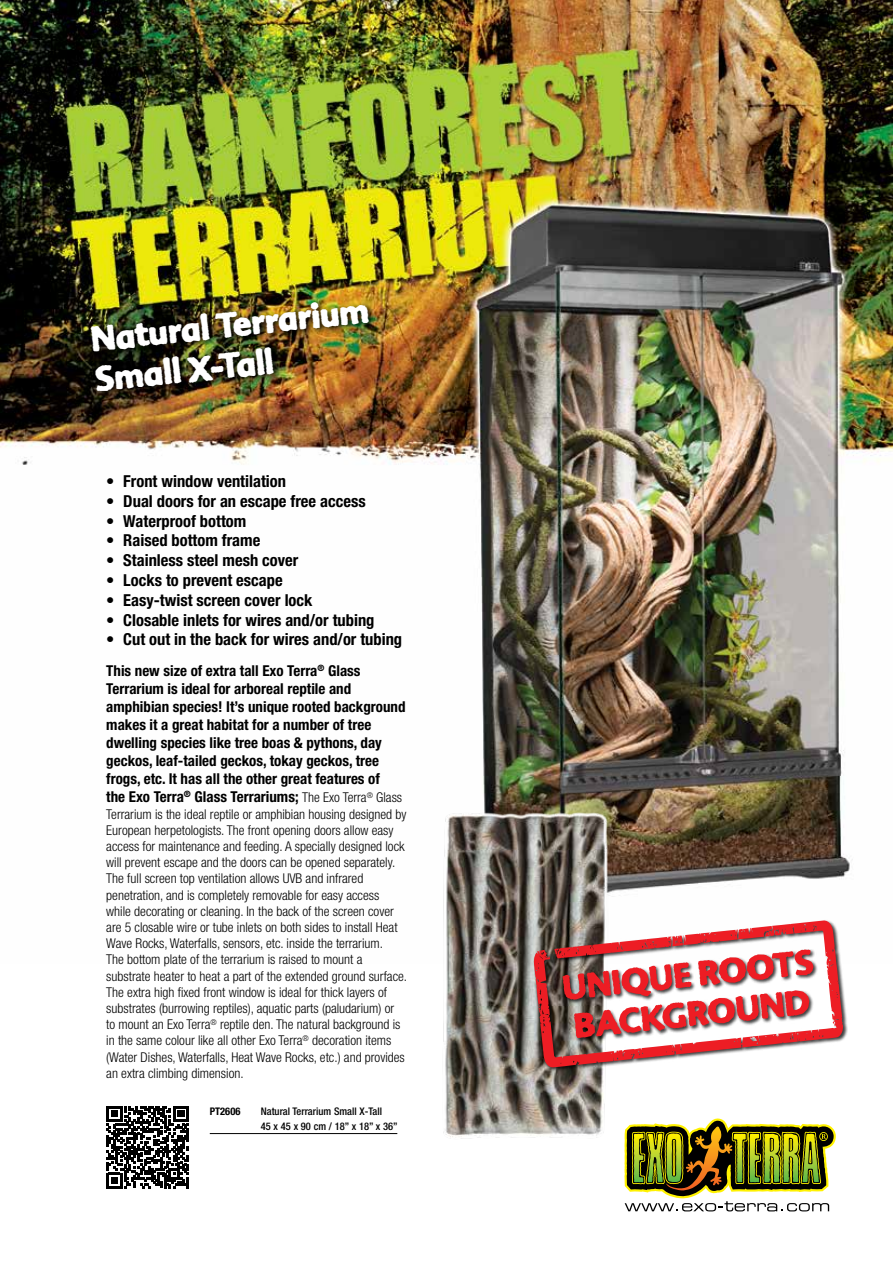
<style>
.page{position:relative;width:893px;height:1263px;background:#fff}
.page>*{position:absolute;margin:0;border:0;box-sizing:border-box;transform-origin:0 0}
.t1{font:33px/40.5px "Advert Rough Four";color:#fff}
.t2{font:700 condensed 16.5px "Helvetica Neue";color:#000}
.t3{font:700 condensed 15px/18px "Helvetica Neue";color:#000}
.t4{font:300 condensed 13.5px/16.2px "Helvetica Neue";color:#000}
.t5{font:500 condensed 10.5px/15px "Helvetica Neue";color:#000}
.t6{font:700 condensed 10.5px "Helvetica Neue";color:#000}
.s1{font-weight:300;font-size:13.5px}
</style>
<div class="page">
<img style="left:0;top:0;width:893px;height:889px">
<svg style="left:624px;top:1118px;width:212px;height:93px"></svg>
<hr style="left:210px;top:1133px;width:187px;height:1px;background:#000">
<svg style="left:107px;top:1106px;width:82px;height:82px"></svg>
<img style="left:87px;top:298px;width:289px;height:101px">
<img style="left:414px;top:799px;width:232px;height:348px">
<div style="left:533px;top:919px;width:315px;height:153px;background:#000;opacity:.75"></div>
<svg style="left:533px;top:920px;width:310px;height:148px"></svg>
<div style="left:573px;top:990px;width:241px;height:53px;background:#000;opacity:.75"></div>
<svg style="left:562px;top:949px;width:251px;height:89px"></svg>
<h1 class="t1" style="left:89px;top:319px;width:281px;rotate:-6deg">Natural Terrarium<br>Small X-Tall</h1>
<p class="t2" style="left:106px;top:471px;width:181px">• Front window ventilation</p>
<p class="t2" style="left:106px;top:491px;width:261px">• Dual doors for an escape free access</p>
<p class="t2" style="left:106px;top:511px;width:142px">• Waterproof bottom</p>
<p class="t2" style="left:106px;top:530px;width:156px">• Raised bottom frame</p>
<p class="t2" style="left:106px;top:550px;width:194px">• Stainless steel mesh cover</p>
<p class="t2" style="left:106px;top:570px;width:178px">• Locks to prevent escape</p>
<p class="t2" style="left:106px;top:590px;width:208px">• Easy-twist screen cover lock</p>
<p class="t2" style="left:106px;top:610px;width:270px">• Closable inlets for wires and/or tubing</p>
<p class="t2" style="left:106px;top:629px;width:297px">• Cut out in the back for wires and/or tubing</p>
<p class="t3" style="left:106px;top:662px;width:301px">This new size of extra tall Exo Terra<sup>®</sup> Glass Terrarium is ideal for arboreal reptile and amphibian species! It’s unique rooted background makes it a great habitat for a number of tree dwelling species like tree boas &amp; pythons, day geckos, leaf-tailed geckos, tokay geckos, tree frogs, etc. It has all the other great features of<br>the Exo Terra<sup>®</sup> Glass Terrariums; <span class="s1">The Exo Terra</span><sup>®</sup> <span class="s1">Glass</span></p>
<p class="t4" style="left:106px;top:806px;width:302px">Terrarium is the ideal reptile or amphibian housing designed by European herpetologists. The front opening doors allow easy access for maintenance and feeding. A specially designed lock will prevent escape and the doors can be opened separately.<br>The full screen top ventilation allows UVB and infrared penetration, and is completely removable for easy access while decorating or cleaning. In the back of the screen cover are 5 closable wire or tube inlets on both sides to install Heat Wave Rocks, Waterfalls, sensors, etc. inside the terrarium.<br>The bottom plate of the terrarium is raised to mount a substrate heater to heat a part of the extended ground surface.<br>The extra high fixed front window is ideal for thick layers of substrates (burrowing reptiles), aquatic parts (paludarium) or<br>to mount an Exo Terra<sup>®</sup> reptile den. The natural background is in the same colour like all other Exo Terra<sup>®</sup> decoration items (Water Dishes, Waterfalls, Heat Wave Rocks, etc.) and provides an extra climbing dimension.</p>
<p class="t6" style="left:210px;top:1105px;width:32px">PT2606</p>
<p class="t5" style="left:261px;top:1103px;width:138px">Natural Terrarium Small X-Tall<br>45 x 45 x 90 cm / 18” x 18” x 36”</p>
</div>
